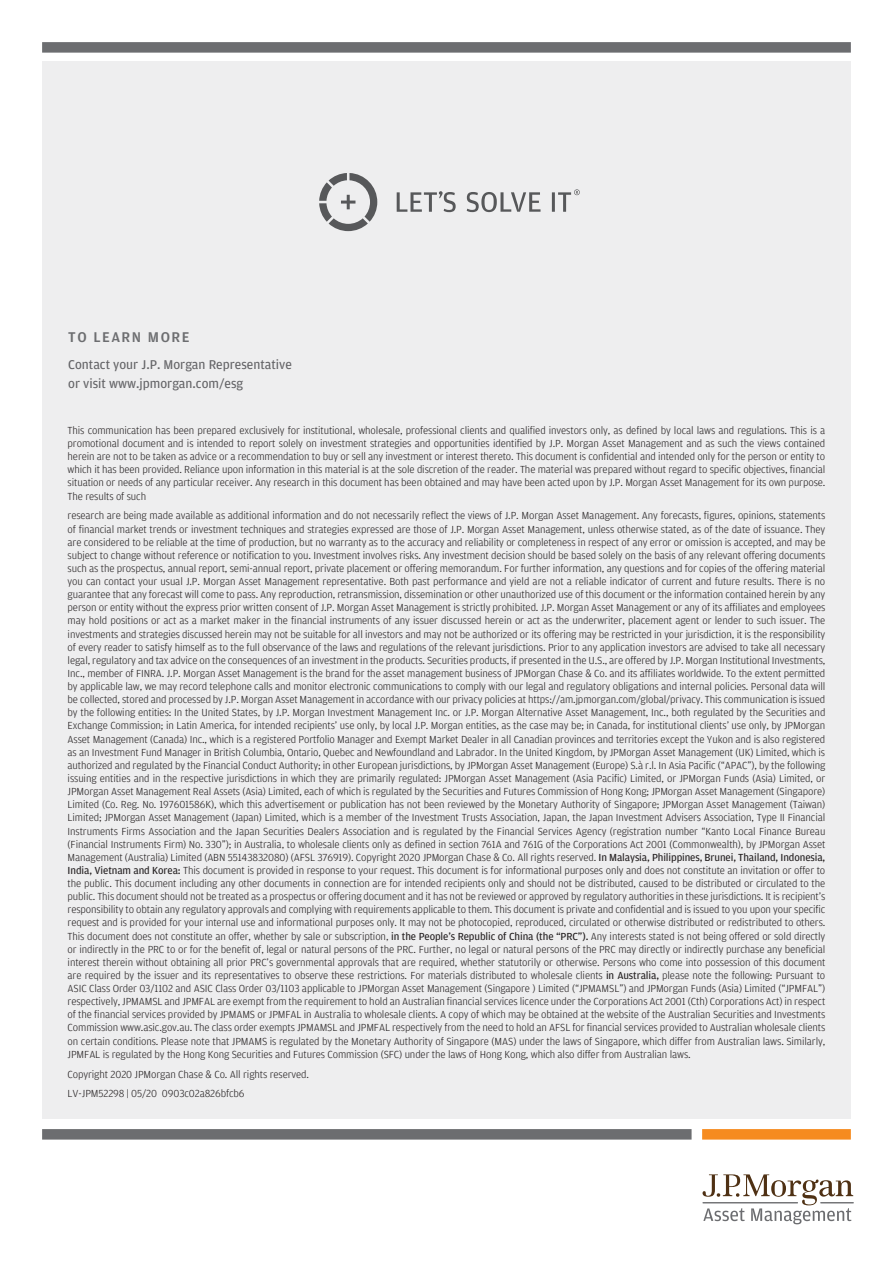
<style>
.page{position:relative;width:893px;height:1263px;background:#fff}
.page>*{position:absolute;margin:0;border:0;box-sizing:border-box;transform-origin:0 0}
.Sidebar_Title{font:500 15px "Amplitude";letter-spacing:.1em;color:#6c6d70}
.Sidebar_Body_Copy{font:13.5px "Amplitude";color:#636366}
.Disclaimer{font:300 10.8px/13.2px "Amplitude";letter-spacing:-.01em;color:#231f20;text-align:justify}
.s1{font-weight:400}
</style>
<div class="page">
<div style="left:42px;top:42px;width:809px;height:11px;background:#6c6d70"></div>
<div style="left:42px;top:62px;width:809px;height:1057px;background:#eeeeef"></div>
<div style="left:42px;top:1129px;width:650px;height:10px;background:#6c6d70"></div>
<div style="left:702px;top:1129px;width:149px;height:10px;background:#f68b1f"></div>
<hr style="left:820px;top:1202px;width:34px;height:1px;background:#6c6d70">
<svg style="left:702px;top:1174px;width:151px;height:50px"></svg>
<svg style="left:319px;top:173px;width:261px;height:58px"></svg>
<p class="Sidebar_Title" style="left:68px;top:328px;width:123px">TO LEARN MORE</p>
<p class="Sidebar_Body_Copy" style="left:68px;top:356px;width:225px">Contact your J.P. Morgan Representative</p>
<p class="Sidebar_Body_Copy" style="left:68px;top:375px;width:176px">or visit www.jpmorgan.com/esg</p>
<p class="Disclaimer" style="left:68px;top:423px;width:759px">This communication has been prepared exclusively for institutional, wholesale, professional clients and qualified investors only, as defined by local laws and regulations. This is a promotional document and is intended to report solely on investment strategies and opportunities identified by J.P. Morgan Asset Management and as such the views contained herein are not to be taken as advice or a recommendation to buy or sell any investment or interest thereto. This document is confidential and intended only for the person or entity to which it has been provided. Reliance upon information in this material is at the sole discretion of the reader. The material was prepared without regard to specific objectives, financial situation or needs of any particular receiver. Any research in this document has been obtained and may have been acted upon by J.P. Morgan Asset Management for its own purpose.<br>The results of such</p>
<p class="Disclaimer" style="left:68px;top:509px;width:759px">research are being made available as additional information and do not necessarily reflect the views of J.P. Morgan Asset Management. Any forecasts, figures, opinions, statements of financial market trends or investment techniques and strategies expressed are those of J.P. Morgan Asset Management, unless otherwise stated, as of the date of issuance. They are considered to be reliable at the time of production, but no warranty as to the accuracy and reliability or completeness in respect of any error or omission is accepted, and may be subject to change without reference or notification to you. Investment involves risks. Any investment decision should be based solely on the basis of any relevant offering documents such as the prospectus, annual report, semi-annual report, private placement or offering memorandum. For further information, any questions and for copies of the offering material you can contact your usual J.P. Morgan Asset Management representative. Both past performance and yield are not a reliable indicator of current and future results. There is no guarantee that any forecast will come to pass. Any reproduction, retransmission, dissemination or other unauthorized use of this document or the information contained herein by any person or entity without the express prior written consent of J.P. Morgan Asset Management is strictly prohibited. J.P. Morgan Asset Management or any of its affiliates and employees may hold positions or act as a market maker in the financial instruments of any issuer discussed herein or act as the underwriter, placement agent or lender to such issuer. The investments and strategies discussed herein may not be suitable for all investors and may not be authorized or its offering may be restricted in your jurisdiction, it is the responsibility of every reader to satisfy himself as to the full observance of the laws and regulations of the relevant jurisdictions. Prior to any application investors are advised to take all necessary legal, regulatory and tax advice on the consequences of an investment in the products. Securities products, if presented in the U.S., are offered by J.P. Morgan Institutional Investments, Inc., member of FINRA. J.P. Morgan Asset Management is the brand for the asset management business of JPMorgan Chase &amp; Co. and its affiliates worldwide. To the extent permitted by applicable law, we may record telephone calls and monitor electronic communications to comply with our legal and regulatory obligations and internal policies. Personal data will be collected, stored and processed by J.P. Morgan Asset Management in accordance with our privacy policies at https://am.jpmorgan.com/global/privacy. This communication is issued by the following entities: In the United States, by J.P. Morgan Investment Management Inc. or J.P. Morgan Alternative Asset Management, Inc., both regulated by the Securities and Exchange Commission; in Latin America, for intended recipients’ use only, by local J.P. Morgan entities, as the case may be; in Canada, for institutional clients’ use only, by JPMorgan Asset Management (Canada) Inc., which is a registered Portfolio Manager and Exempt Market Dealer in all Canadian provinces and territories except the Yukon and is also registered as an Investment Fund Manager in British Columbia, Ontario, Quebec and Newfoundland and Labrador. In the United Kingdom, by JPMorgan Asset Management (UK) Limited, which is authorized and regulated by the Financial Conduct Authority; in other European jurisdictions, by JPMorgan Asset Management (Europe) S.à r.l. In Asia Pacific (“APAC”), by the following issuing entities and in the respective jurisdictions in which they are primarily regulated: JPMorgan Asset Management (Asia Pacific) Limited, or JPMorgan Funds (Asia) Limited, or JPMorgan Asset Management Real Assets (Asia) Limited, each of which is regulated by the Securities and Futures Commission of Hong Kong; JPMorgan Asset Management (Singapore)<br>Limited (Co. Reg. No. 197601586K), which this advertisement or publication has not been reviewed by the Monetary Authority of Singapore; JPMorgan Asset Management (Taiwan)<br>Limited; JPMorgan Asset Management (Japan) Limited, which is a member of the Investment Trusts Association, Japan, the Japan Investment Advisers Association, Type II Financial Instruments Firms Association and the Japan Securities Dealers Association and is regulated by the Financial Services Agency (registration number “Kanto Local Finance Bureau (Financial Instruments Firm) No. 330”); in Australia, to wholesale clients only as defined in section 761A and 761G of the Corporations Act 2001 (Commonwealth), by JPMorgan Asset Management (Australia) Limited (ABN 55143832080) (AFSL 376919). Copyright 2020 JPMorgan Chase &amp; Co. All rights reserved. <span class="s1">In Malaysia, Philippines, Brunei, Thailand, Indonesia, India, Vietnam and Korea:</span> This document is provided in response to your request. This document is for informational purposes only and does not constitute an invitation or offer to the public. This document including any other documents in connection are for intended recipients only and should not be distributed, caused to be distributed or circulated to the public. This document should not be treated as a prospectus or offering document and it has not be reviewed or approved by regulatory authorities in these jurisdictions. It is recipient’s responsibility to obtain any regulatory approvals and complying with requirements applicable to them. This document is private and confidential and is issued to you upon your specific request and is provided for your internal use and informational purposes only. It may not be photocopied, reproduced, circulated or otherwise distributed or redistributed to others.<br>This document does not constitute an offer, whether by sale or subscription, <span class="s1">in the People’s Republic of China (the “PRC”).</span> Any interests stated is not being offered or sold directly or indirectly in the PRC to or for the benefit of, legal or natural persons of the PRC. Further, no legal or natural persons of the PRC may directly or indirectly purchase any beneficial interest therein without obtaining all prior PRC’s governmental approvals that are required, whether statutorily or otherwise. Persons who come into possession of this document are required by the issuer and its representatives to observe these restrictions. For materials distributed to wholesale clients <span class="s1">in Australia,</span> please note the following: Pursuant to ASIC Class Order 03/1102 and ASIC Class Order 03/1103 applicable to JPMorgan Asset Management (Singapore ) Limited (“JPMAMSL”) and JPMorgan Funds (Asia) Limited (“JPMFAL”) respectively, JPMAMSL and JPMFAL are exempt from the requirement to hold an Australian financial services licence under the Corporations Act 2001 (Cth) Corporations Act) in respect of the financial services provided by JPMAMS or JPMFAL in Australia to wholesale clients. A copy of which may be obtained at the website of the Australian Securities and Investments Commission www.asic.gov.au. The class order exempts JPMAMSL and JPMFAL respectively from the need to hold an AFSL for financial services provided to Australian wholesale clients on certain conditions. Please note that JPMAMS is regulated by the Monetary Authority of Singapore (MAS) under the laws of Singapore, which differ from Australian laws. Similarly, JPMFAL is regulated by the Hong Kong Securities and Futures Commission (SFC) under the laws of Hong Kong, which also differ from Australian laws.</p>
<p class="Disclaimer" style="left:68px;top:1067px;width:243px">Copyright 2020 JPMorgan Chase &amp; Co. All rights reserved.</p>
<p class="Disclaimer" style="left:68px;top:1087px;width:178px">LV-JPM52298 | 05/20 0903c02a826bfcb6</p>
</div>
